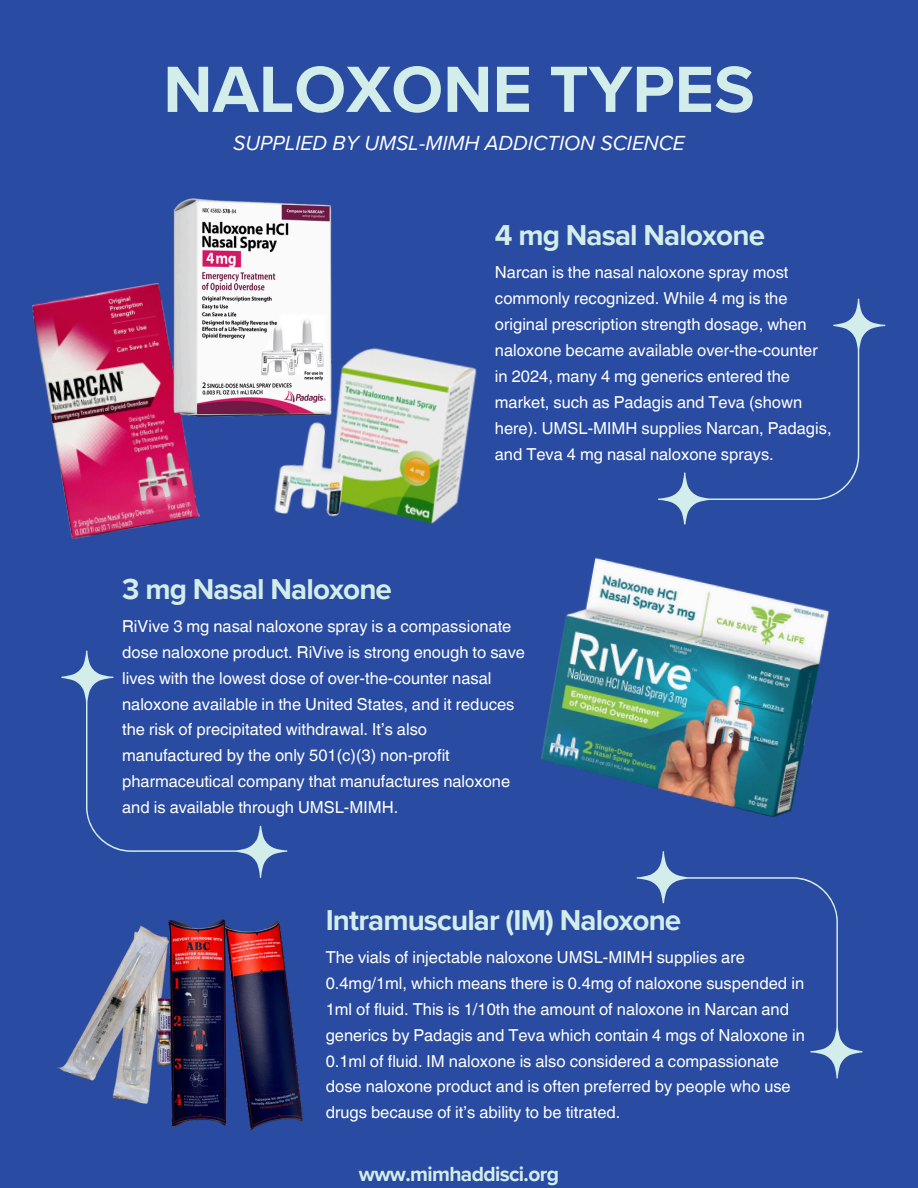
<style>
.page{position:relative;width:918px;height:1188px;background:#294ba1}
.page>*{position:absolute;margin:0;border:0;box-sizing:border-box;transform-origin:0 0}
.t1{font:700 67.8px "Proxima Nova";color:#d3edea}
.t2{font:700 29.7px "Proxima Nova";letter-spacing:-.03em;color:#d3edea}
.t3{font:italic 21px "Proxima Nova";color:#fff}
.t4{font:700 21px "Proxima Nova";letter-spacing:-.03em;color:#d3edea}
.t5{font:16.5px/25.8px "Helvetica World";color:#fff}
</style>
<div class="page">
<img style="left:541px;top:557px;width:289px;height:261px">
<svg style="left:61px;top:650px;width:227px;height:228px"></svg>
<img style="left:32px;top:289px;width:148px;height:250px">
<img style="left:118px;top:198px;width:214px;height:233px">
<img style="left:180px;top:300px;width:416px;height:276px">
<svg style="left:658px;top:298px;width:228px;height:227px"></svg>
<img style="left:57px;top:919px;width:247px;height:211px">
<svg style="left:636px;top:851px;width:227px;height:228px"></svg>
<p class="t1" style="left:163px;top:50px;width:593px">NALOXONE TYPES</p>
<p class="t3" style="left:233px;top:131px;width:453px">SUPPLIED BY UMSL-MIMH ADDICTION SCIENCE</p>
<p class="t2" style="left:495px;top:218px;width:272px">4 mg Nasal Naloxone</p>
<h2 class="t5" style="left:495px;top:260px;width:338px">Narcan is the nasal naloxone spray most commonly recognized. While 4 mg is the original prescription strength dosage, when naloxone became available over-the-counter in 2024, many 4 mg generics entered the market, such as Padagis and Teva (shown here). UMSL-MIMH supplies Narcan, Padagis, and Teva 4 mg nasal naloxone sprays.</h2>
<h1 class="t2" style="left:122px;top:572px;width:271px">3 mg Nasal Naloxone</h1>
<h3 class="t5" style="left:122px;top:613px;width:404px">RiVive 3 mg nasal naloxone spray is a compassionate dose naloxone product. RiVive is strong enough to save lives with the lowest dose of over-the-counter nasal naloxone available in the United States, and it reduces the risk of precipitated withdrawal. It’s also manufactured by the only 501(c)(3) non-profit pharmaceutical company that manufactures naloxone and is available through UMSL-MIMH.</h3>
<p class="t2" style="left:326px;top:903px;width:357px">Intramuscular (IM) Naloxone</p>
<p class="t5" style="left:326px;top:944px;width:481px">The vials of injectable naloxone UMSL-MIMH supplies are 0.4mg/1ml, which means there is 0.4mg of naloxone suspended in 1ml of fluid. This is 1/10th the amount of naloxone in Narcan and generics by Padagis and Teva which contain 4 mgs of Naloxone in 0.1ml of fluid. IM naloxone is also considered a compassionate dose naloxone product and is often preferred by people who use drugs because of it’s ability to be titrated.</p>
<p class="t4" style="left:359px;top:1162px;width:202px">www.mimhaddisci.org</p>
</div>
